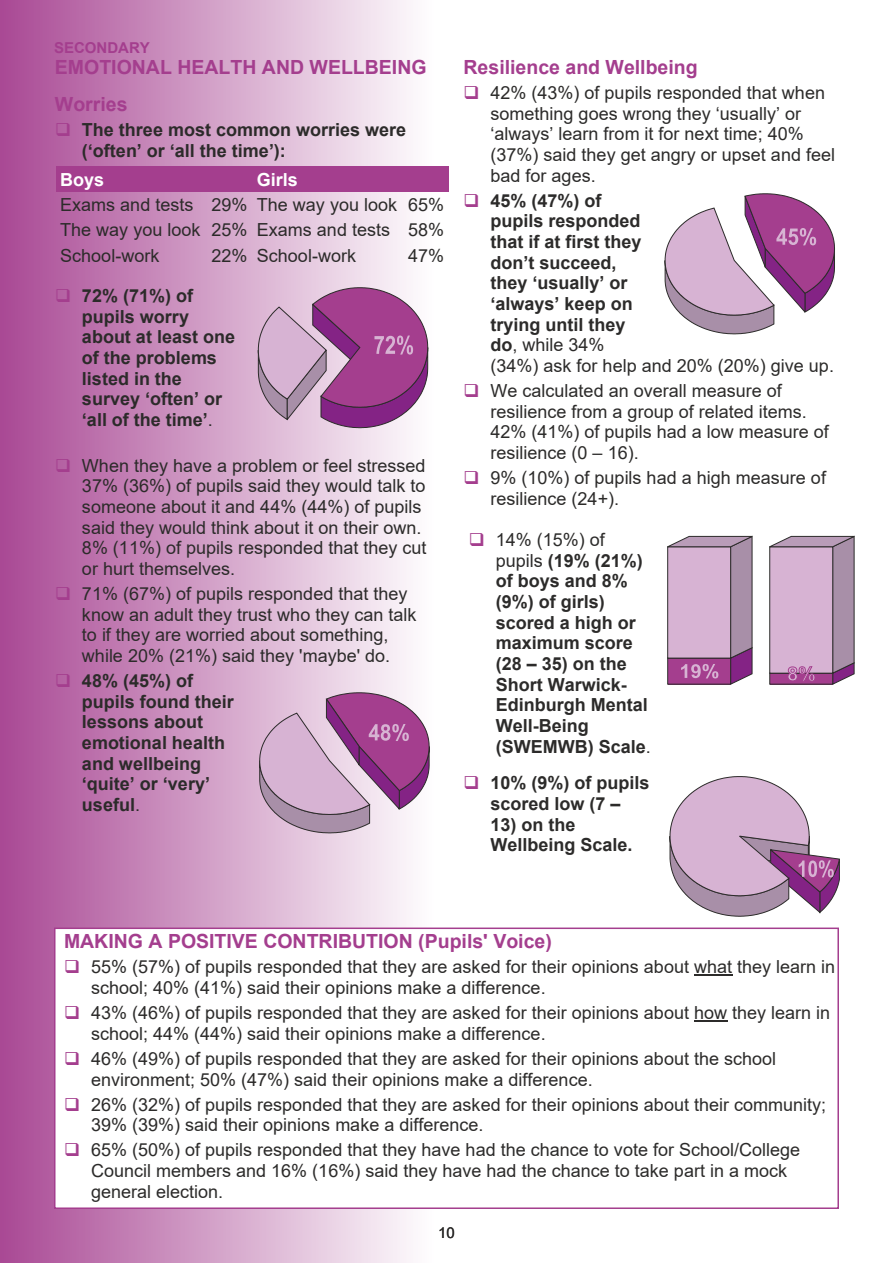
<style>
.page{position:relative;width:893px;height:1263px;background:#fff}
.page>*{position:absolute;margin:0;border:0;box-sizing:border-box;transform-origin:0 0}
.t1{font:700 19.5px/37.3px "Arial";color:#a43e8e}
.t2{font:18px/20.7px "Arial";color:#2c2b2a}
.t3{font:700 18px/20.7px "Arial";color:#2c2b2a}
.t4{font:700 18px "Arial";color:#fff}
.t5{font:700 15px "Arial";color:#a43e8e}
.t6{font:15px "Arial";color:#2c2b2a}
.s1{font-weight:400}
</style>
<div class="page">
<div style="left:0;top:0;width:435px;height:1263px;background:linear-gradient(to right,#a94894,#fff)"></div>
<div style="left:56px;top:166px;width:151px;height:25px;background:#a43e8e"></div>
<div style="left:207px;top:166px;width:45px;height:25px;background:#a43e8e"></div>
<div style="left:252px;top:166px;width:151px;height:25px;background:#a43e8e"></div>
<div style="left:403px;top:166px;width:46px;height:25px;background:#a43e8e"></div>
<svg style="left:769px;top:535px;width:86px;height:150px;background:#bf9cbb"></svg>
<svg style="left:667px;top:535px;width:86px;height:150px;background:#bb93b6"></svg>
<div style="left:55px;top:928px;width:783px;height:280px;background:#fff"></div>
<div style="left:54px;top:927px;width:785px;height:282px;border:2px solid #a43e8e"></div>
<hr style="left:694px;top:974px;width:38px;height:2px;background:#2c2b2a">
<hr style="left:694px;top:1020px;width:33px;height:2px;background:#2c2b2a">
<svg style="left:258px;top:287px;width:170px;height:141px;background:#b577ab"></svg>
<svg style="left:669px;top:776px;width:171px;height:141px"></svg>
<svg style="left:664px;top:193px;width:171px;height:142px"></svg>
<svg style="left:259px;top:692px;width:171px;height:141px;background:#c293bb"></svg>
<svg style="left:57px;top:123px;width:13px;height:13px"></svg>
<svg style="left:57px;top:289px;width:13px;height:13px"></svg>
<svg style="left:57px;top:459px;width:13px;height:13px"></svg>
<svg style="left:57px;top:587px;width:13px;height:13px"></svg>
<svg style="left:57px;top:674px;width:13px;height:13px"></svg>
<p class="t5" style="left:54px;top:42px;width:97px">SECONDARY</p>
<p class="t1" style="left:55px;top:50px;width:373px">EMOTIONAL HEALTH AND WELLBEING<br>Worries</p>
<p class="t3" style="left:82px;top:121px;width:326px">The three most common worries were (‘often’ or ‘all the time’):</p>
<p class="t4" style="left:60px;top:172px;width:46px">Boys</p>
<p class="t4" style="left:257px;top:172px;width:43px">Girls</p>
<p class="t2" style="left:60px;top:194px;width:385px;line-height:25.3px;text-align:justify">Exams and tests 29% The way you look 65% The way you look 25% Exams and tests 58% School-work</p>
<p class="t2" style="left:212px;top:247px;width:146px">22% School-work</p>
<p class="t2" style="left:408px;top:247px;width:38px">47%</p>
<p class="t3" style="left:82px;top:287px;width:155px">72% (71%) of pupils worry about at least one of the problems listed in the survey ‘often’ or ‘all of the time’<span class="s1">.</span></p>
<p class="t2" style="left:82px;top:457px;width:346px">When they have a problem or feel stressed 37% (36%) of pupils said they would talk to someone about it and 44% (44%) of pupils said they would think about it on their own.<br>8% (11%) of pupils responded that they cut or hurt themselves.</p>
<p class="t2" style="left:82px;top:585px;width:336px">71% (67%) of pupils responded that they know an adult they trust who they can talk to if they are worried about something, while 20% (21%) said they 'maybe' do.</p>
<p class="t3" style="left:82px;top:672px;width:153px">48% (45%) of pupils found their lessons about emotional health and wellbeing ‘quite’ or ‘very’ useful<span class="s1">.</span></p>
<p class="t1" style="left:463px;top:50px;width:236px">Resilience and Wellbeing</p>
<p class="t2" style="left:490px;top:84px;width:346px">42% (43%) of pupils responded that when something goes wrong they ‘usually’ or ‘always’ learn from it for next time; 40% (37%) said they get angry or upset and feel bad for ages.</p>
<p class="t3" style="left:490px;top:192px;width:345px">45% (47%) of<br>pupils responded<br>that if at first they<br>don’t succeed,<br>they ‘usually’ or<br>‘always’ keep on<br>trying until they<br>do<span class="s1">, while 34%<br>(34%) ask for help and 20% (20%) give up.</span></p>
<p class="t2" style="left:490px;top:382px;width:340px">We calculated an overall measure of resilience from a group of related items.<br>42% (41%) of pupils had a low measure of resilience (0 – 16).</p>
<p class="t2" style="left:490px;top:469px;width:337px">9% (10%) of pupils had a high measure of resilience (24+).</p>
<p class="t3" style="left:496px;top:531px;width:157px"><span class="s1">14% (15%) of pupils</span> (19% (21%) of boys and 8% (9%) of girls) scored a high or maximum score (28 – 35) on the<br>Short Warwick-<br>Edinburgh Mental<br>Well-Being (SWEMWB) Scale<span class="s1">.</span></p>
<p class="t3" style="left:490px;top:774px;width:160px">10% (9%) of pupils scored low (7 –</p>
<p class="t3" style="left:490px;top:816px;width:144px">13) on the<br>Wellbeing Scale.</p>
<p class="t1" style="left:64px;top:924px;width:489px">MAKING A POSITIVE CONTRIBUTION (Pupils' Voice)</p>
<p class="t2" style="left:91px;top:958px;width:746px">55% (57%) of pupils responded that they are asked for their opinions about what they learn in school; 40% (41%) said their opinions make a difference.</p>
<p class="t2" style="left:91px;top:1004px;width:741px">43% (46%) of pupils responded that they are asked for their opinions about how they learn in school; 44% (44%) said their opinions make a difference.</p>
<p class="t2" style="left:91px;top:1050px;width:687px">46% (49%) of pupils responded that they are asked for their opinions about the school environment; 50% (47%) said their opinions make a difference.</p>
<p class="t2" style="left:91px;top:1096px;width:737px">26% (32%) of pupils responded that they are asked for their opinions about their community;<br>39% (39%) said their opinions make a difference.</p>
<p class="t2" style="left:91px;top:1141px;width:711px">65% (50%) of pupils responded that they have had the chance to vote for School/College<br>Council members and 16% (16%) said they have had the chance to take part in a mock general election.</p>
<p class="t6" style="left:438px;top:1227px;width:18px">10</p>
</div>
